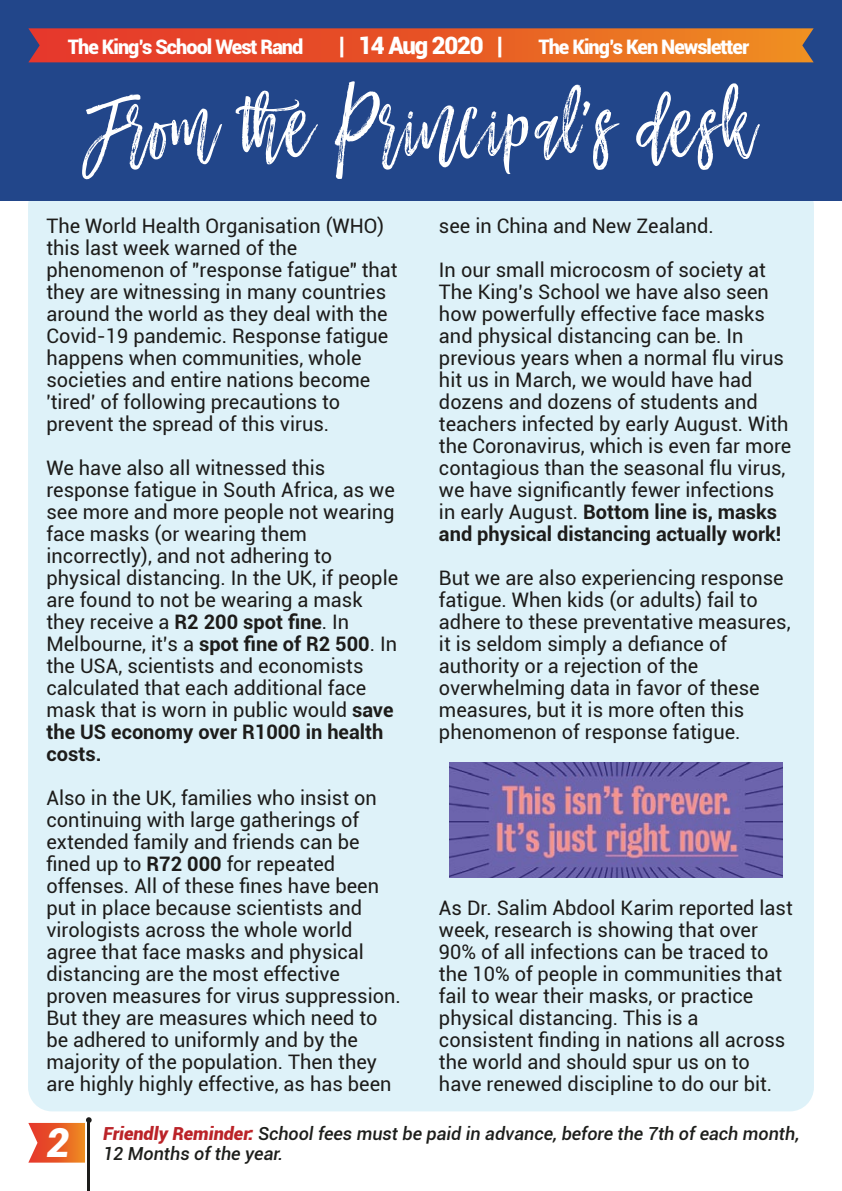
<style>
.page{position:relative;width:842px;height:1191px;background:#fff}
.page>*{position:absolute;margin:0;border:0;box-sizing:border-box;transform-origin:0 0}
.t1{font:100px "Mustache Brush Script";color:#fff}
.t2{font:italic 900 40px "Roboto";color:#fff}
.t3{font:900 24px "Roboto";letter-spacing:-.05em;color:#fff}
.t4{font:20px/22px "Roboto";color:#1d1c1a}
.t5{font:900 20px "Roboto";letter-spacing:-.05em;color:#fff}
.t6{font:italic 500 18px "Roboto";color:#1d1e1b}
.s1{font-weight:700}
.s2{font-weight:900;color:#bb2328}
</style>
<div class="page">
<div style="left:28px;top:182px;width:786px;height:929px;background:#def2f9;border-radius:24px"></div>
<div style="left:0;top:0;width:842px;height:201px;background:#22468a"></div>
<svg style="left:28px;top:28px;width:786px;height:34px;background:#e35b28"></svg>
<hr style="left:87px;top:1120px;width:3px;height:71px;background:#1d1c1a">
<svg style="left:28px;top:1117px;width:64px;height:45px"></svg>
<img style="left:449px;top:762px;width:334px;height:115px">
<p class="t5" style="left:68px;top:32px;width:237px">The King’s School West Rand</p>
<p class="t3" style="left:339px;top:28px;width:165px">| 14 Aug 2020 |</p>
<p class="t5" style="left:538px;top:32px;width:212px">The King’s Ken Newsletter</p>
<h1 class="t1" style="left:84px;top:76px;width:673px">From the Principal’s desk</h1>
<p class="t4" style="left:46px;top:214px;width:353px">The World Health Organisation (WHO) this last week warned of the phenomenon of "response fatigue" that they are witnessing in many countries around the world as they deal with the Covid-19 pandemic. Response fatigue happens when communities, whole societies and entire nations become 'tired' of following precautions to prevent the spread of this virus.</p>
<p class="t4" style="left:46px;top:456px;width:353px">We have also all witnessed this response fatigue in South Africa, as we see more and more people not wearing face masks (or wearing them incorrectly), and not adhering to physical distancing. In the UK, if people are found to not be wearing a mask they receive a <span class="s1">R2 200 spot fine</span>. In Melbourne, it’s a <span class="s1">spot fine of R2 500</span>. In the USA, scientists and economists calculated that each additional face mask that is worn in public would <span class="s1">save the US economy over R1000 in health costs.</span></p>
<p class="t4" style="left:46px;top:786px;width:356px">Also in the UK, families who insist on continuing with large gatherings of extended family and friends can be fined up to <span class="s1">R72 000</span> for repeated offenses. All of these fines have been put in place because scientists and virologists across the whole world agree that face masks and physical distancing are the most effective proven measures for virus suppression.<br>But they are measures which need to be adhered to uniformly and by the majority of the population. Then they are highly highly effective, as has been</p>
<p class="t4" style="left:439px;top:214px;width:276px">see in China and New Zealand.</p>
<p class="t4" style="left:439px;top:258px;width:354px">In our small microcosm of society at The King’s School we have also seen how powerfully effective face masks and physical distancing can be. In previous years when a normal flu virus hit us in March, we would have had dozens and dozens of students and teachers infected by early August. With the Coronavirus, which is even far more contagious than the seasonal flu virus, we have significantly fewer infections in early August. <span class="s1">Bottom line is, masks and physical distancing actually work!</span></p>
<p class="t4" style="left:439px;top:566px;width:353px">But we are also experiencing response fatigue. When kids (or adults) fail to adhere to these preventative measures, it is seldom simply a defiance of authority or a rejection of the overwhelming data in favor of these measures, but it is more often this phenomenon of response fatigue.</p>
<p class="t4" style="left:439px;top:896px;width:355px">As Dr. Salim Abdool Karim reported last week, research is showing that over 90% of all infections can be traced to the 10% of people in communities that fail to wear their masks, or practice physical distancing. This is a consistent finding in nations all across the world and should spur us on to have renewed discipline to do our bit.</p>
<h2 class="t2" style="left:46px;top:1114px;width:25px">2</h2>
<p class="t6" style="left:103px;top:1120px;width:698px"><span class="s2">Friendly Reminder:</span> School fees must be paid in advance, before the 7th of each month,</p>
<p class="t6" style="left:103px;top:1140px;width:182px">12 Months of the year.</p>
</div>
